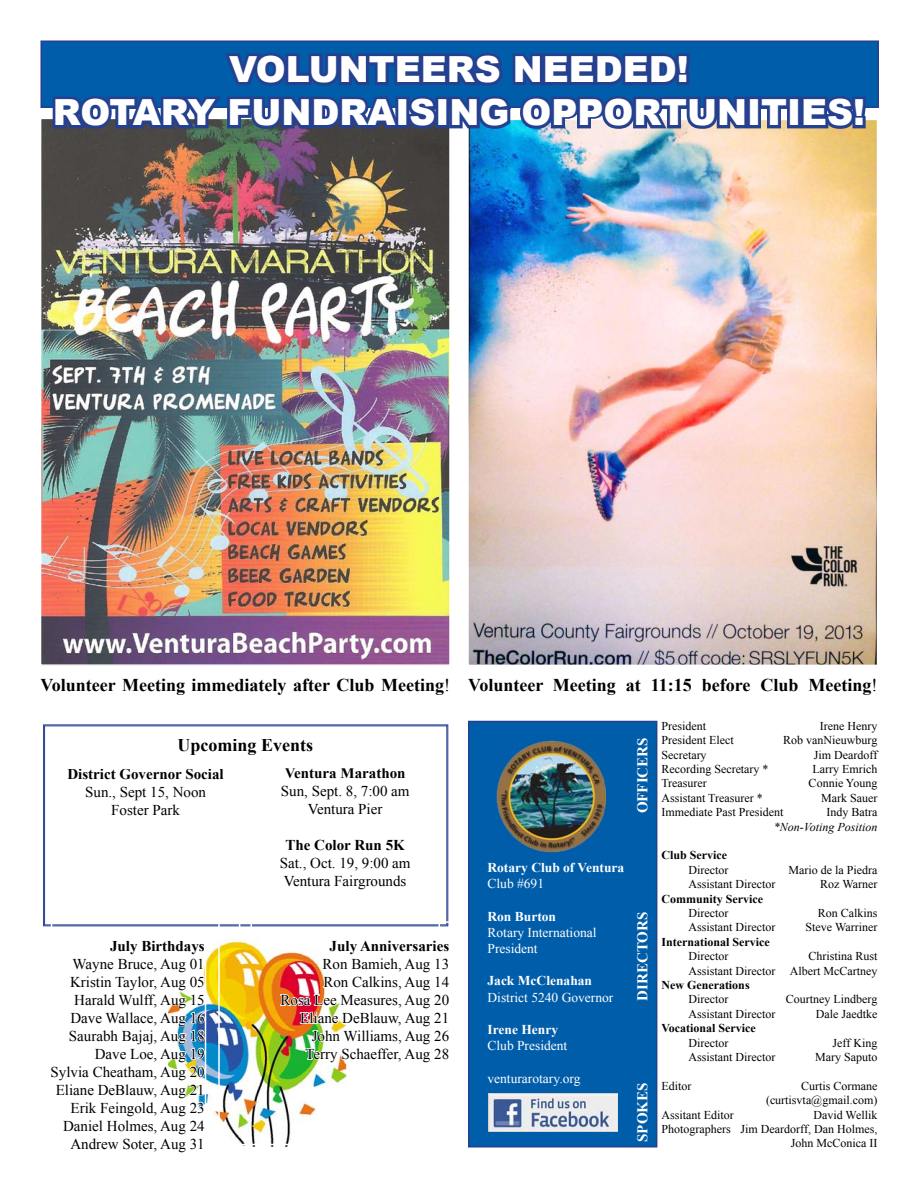
<style>
.page{position:relative;width:918px;height:1188px;background:#fff}
.page>*{position:absolute;margin:0;border:0;box-sizing:border-box;transform-origin:0 0}
.t1{font:900 36px/43.2px "Arial";color:#fff;text-align:center}
.t2{font:700 18px "Times New Roman";color:#000}
.t3{font:15px/18px "Times New Roman";color:#000;text-align:right}
.t4{font:700 15px "Times New Roman";color:#000}
.t5{font:700 15px "Times New Roman";color:#fff}
.t6{font:13.5px/16.2px "Times New Roman";color:#fff}
.t7{font:700 13.5px "Times New Roman";color:#fff}
.t8{font:12px/14.4px "Times New Roman";color:#000;text-align:right}
.t9{font:700 12px "Times New Roman";color:#000}
.t10{font:italic 12px "Times New Roman";color:#000}
.s1{font-weight:400}
</style>
<div class="page">
<div style="left:468px;top:721px;width:189px;height:427px;background:#005daa;border:2px solid #25408f"></div>
<div style="left:40px;top:40px;width:839px;height:68px;background:#005daa;border:2px solid #25408f"></div>
<img style="left:496px;top:740px;width:110px;height:113px">
<img style="left:489px;top:1094px;width:128px;height:38px">
<svg style="left:43px;top:724px;width:406px;height:203px"></svg>
<img style="left:206px;top:940px;width:139px;height:202px">
<img style="left:168px;top:975px;width:35px;height:135px">
<img style="left:279px;top:940px;width:68px;height:127px">
<div style="left:218px;top:921px;width:233px;height:224px;border:2px solid #fff"></div>
<img style="left:470px;top:122px;width:405px;height:541px">
<img style="left:43px;top:121px;width:405px;height:542px">
<svg style="left:50px;top:53px;width:700px;height:81px"></svg>
<div style="left:747px;top:97px;width:14px;height:31px;border:6px solid #25408f"></div>
<svg style="left:756px;top:96px;width:36px;height:35px"></svg>
<div style="left:787px;top:97px;width:14px;height:31px;border:6px solid #25408f"></div>
<svg style="left:798px;top:96px;width:71px;height:36px;background:#445890"></svg>
<h1 class="t1" style="left:53px;top:47px;width:814px">VOLUNTEERS NEEDED!<br>ROTARY FUNDRAISING OPPORTUNITIES!</h1>
<h2 class="t2" style="left:40px;top:673px;width:838px">Volunteer Meeting immediately after Club Meeting<span class="s1">!</span> Volunteer Meeting at 11:15 before Club Meeting<span class="s1">!</span></h2>
<h2 class="t2" style="left:178px;top:733px;width:137px">Upcoming Events</h2>
<p class="t4" style="left:67px;top:764px;width:158px">District Governor Social</p>
<p class="t3" style="left:85px;top:783px;width:122px;text-align:center">Sun., Sept 15, Noon<br>Foster Park</p>
<p class="t4" style="left:285px;top:763px;width:122px">Ventura Marathon</p>
<p class="t3" style="left:281px;top:782px;width:130px;text-align:center">Sun, Sept. 8, 7:00 am<br>Ventura Pier</p>
<p class="t4" style="left:286px;top:835px;width:121px">The Color Run 5K</p>
<p class="t3" style="left:280px;top:854px;width:132px;text-align:left">Sat., Oct. 19, 9:00 am<br>Ventura Fairgrounds</p>
<p class="t4" style="left:110px;top:935px;width:96px">July Birthdays</p>
<p class="t3" style="left:51px;top:954px;width:156px">Wayne Bruce, Aug 01<br>Kristin Taylor, Aug 05<br>Harald Wulff, Aug 15<br>Dave Wallace, Aug 16<br>Saurabh Bajaj, Aug 18<br>Dave Loe, Aug 19<br>Sylvia Cheatham, Aug 20<br>Eliane DeBlauw, Aug 21<br>Erik Feingold, Aug 23<br>Daniel Holmes, Aug 24<br>Andrew Soter, Aug 31</p>
<p class="t4" style="left:330px;top:936px;width:121px">July Anniversaries</p>
<p class="t3" style="left:281px;top:955px;width:170px">Ron Bamieh, Aug 13<br>Ron Calkins, Aug 14<br>Rosa Lee Measures, Aug 20<br>Eliane DeBlauw, Aug 21<br>John Williams, Aug 26<br>Terry Schaeffer, Aug 28</p>
<p class="t5" style="left:632px;top:813px;width:77px;rotate:-90deg">OFFICERS</p>
<p class="t7" style="left:488px;top:858px;width:138px">Rotary Club of Ventura</p>
<p class="t6" style="left:488px;top:875px;width:58px">Club #691</p>
<p class="t7" style="left:488px;top:907px;width:70px">Ron Burton</p>
<p class="t6" style="left:488px;top:924px;width:111px">Rotary International<br>President</p>
<p class="t7" style="left:488px;top:971px;width:106px">Jack McClenahan</p>
<p class="t6" style="left:488px;top:989px;width:127px">District 5240 Governor</p>
<p class="t7" style="left:488px;top:1020px;width:72px">Irene Henry</p>
<p class="t6" style="left:488px;top:1037px;width:81px">Club President</p>
<p class="t6" style="left:488px;top:1070px;width:94px">venturarotary.org</p>
<p class="t5" style="left:632px;top:1001px;width:90px;rotate:-90deg">DIRECTORS</p>
<p class="t5" style="left:632px;top:1142px;width:61px;rotate:-90deg">SPOKES</p>
<p class="t8" style="left:661px;top:718px;width:46px">President</p>
<p class="t8" style="left:820px;top:718px;width:59px">Irene Henry</p>
<p class="t8" style="left:661px;top:733px;width:74px">President Elect</p>
<p class="t8" style="left:783px;top:733px;width:96px">Rob vanNieuwburg</p>
<p class="t8" style="left:661px;top:747px;width:47px">Secretary</p>
<p class="t8" style="left:814px;top:747px;width:65px">Jim Deardoff</p>
<p class="t8" style="left:661px;top:762px;width:109px">Recording Secretary *</p>
<p class="t8" style="left:812px;top:762px;width:66px">Larry Emrich</p>
<p class="t8" style="left:661px;top:776px;width:47px">Treasurer</p>
<p class="t8" style="left:809px;top:776px;width:70px">Connie Young</p>
<p class="t8" style="left:661px;top:790px;width:103px">Assistant Treasurer *</p>
<p class="t8" style="left:821px;top:790px;width:58px">Mark Sauer</p>
<p class="t8" style="left:661px;top:805px;width:123px">Immediate Past President</p>
<p class="t8" style="left:826px;top:805px;width:52px">Indy Batra</p>
<p class="t10" style="left:774px;top:818px;width:105px">*Non-Voting Position</p>
<p class="t9" style="left:661px;top:847px;width:67px">Club Service</p>
<p class="t8" style="left:688px;top:862px;width:41px">Director</p>
<p class="t8" style="left:788px;top:862px;width:90px">Mario de la Piedra</p>
<p class="t8" style="left:688px;top:877px;width:88px">Assistant Director</p>
<p class="t8" style="left:820px;top:877px;width:59px">Roz Warner</p>
<p class="t9" style="left:661px;top:890px;width:103px">Community Service</p>
<p class="t8" style="left:688px;top:906px;width:41px">Director</p>
<p class="t8" style="left:818px;top:906px;width:61px">Ron Calkins</p>
<p class="t8" style="left:688px;top:920px;width:88px">Assistant Director</p>
<p class="t8" style="left:806px;top:920px;width:73px">Steve Warriner</p>
<p class="t9" style="left:661px;top:934px;width:110px">International Service</p>
<p class="t8" style="left:688px;top:949px;width:41px">Director</p>
<p class="t8" style="left:688px;top:949px;width:191px">Christina Rust<br>Assistant Director Albert McCartney</p>
<p class="t9" style="left:661px;top:977px;width:90px">New Generations</p>
<p class="t8" style="left:688px;top:992px;width:41px">Director</p>
<p class="t8" style="left:786px;top:992px;width:93px">Courtney Lindberg</p>
<p class="t8" style="left:688px;top:1006px;width:88px">Assistant Director</p>
<p class="t8" style="left:816px;top:1006px;width:63px">Dale Jaedtke</p>
<p class="t9" style="left:661px;top:1020px;width:96px">Vocational Service</p>
<p class="t8" style="left:688px;top:1035px;width:41px">Director</p>
<p class="t8" style="left:833px;top:1035px;width:46px">Jeff King</p>
<p class="t8" style="left:688px;top:1050px;width:88px">Assistant Director</p>
<p class="t8" style="left:815px;top:1050px;width:64px">Mary Saputo</p>
<p class="t8" style="left:661px;top:1078px;width:31px">Editor</p>
<p class="t8" style="left:766px;top:1078px;width:113px">Curtis Cormane (curtisvta@gmail.com)</p>
<p class="t8" style="left:661px;top:1107px;width:74px">Assitant Editor</p>
<p class="t8" style="left:661px;top:1107px;width:218px">David Wellik<br>Photographers Jim Deardorff, Dan Holmes,<br>John McConica II</p>
</div>
